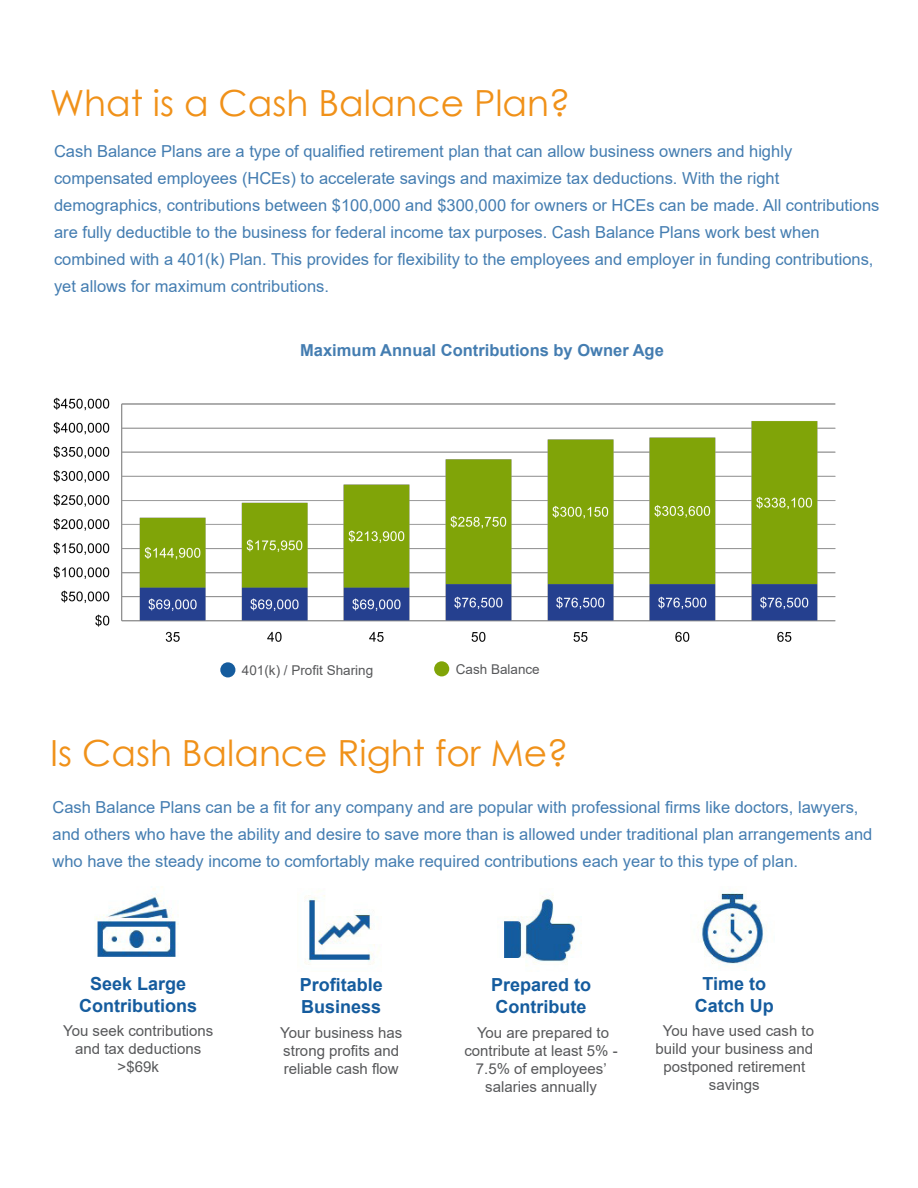
<style>
.page{position:relative;width:918px;height:1188px;background:#fff}
.page>*{position:absolute;margin:0;border:0;box-sizing:border-box;transform-origin:0 0}
.t1{font:36px "Century Gothic";color:#f09119}
.t2{font:700 18px/21.6px "Arial";color:#155c9e;text-align:center}
.t3{font:16.5px/27px "Arial";color:#447db1}
.t4{font:700 16.5px "Arial";color:#447db1}
.t5{font:15px/18px "Arial";color:#57585a;text-align:center}
.t6{font:13.5px "Arial";color:#57585a}
</style>
<div class="page">
<div style="left:220px;top:662px;width:15px;height:15px;background:#155c9e;border-radius:50%"></div>
<div style="left:434px;top:661px;width:15px;height:15px;background:#80a408;border-radius:50%"></div>
<img style="left:96px;top:888px;width:82px;height:69px">
<img style="left:304px;top:895px;width:74px;height:70px">
<img style="left:503px;top:895px;width:73px;height:71px">
<img style="left:697px;top:892px;width:68px;height:73px">
<img style="left:53px;top:397px;width:783px;height:245px">
<p class="t1" style="left:50px;top:77px;width:522px">What is a Cash Balance Plan?</p>
<p class="t3" style="left:54px;top:137px;width:827px">Cash Balance Plans are a type of qualified retirement plan that can allow business owners and highly compensated employees (HCEs) to accelerate savings and maximize tax deductions. With the right demographics, contributions between $100,000 and $300,000 for owners or HCEs can be made. All contributions are fully deductible to the business for federal income tax purposes. Cash Balance Plans work best when combined with a 401(k) Plan. This provides for flexibility to the employees and employer in funding contributions, yet allows for maximum contributions.</p>
<p class="t4" style="left:300px;top:339px;width:365px">Maximum Annual Contributions by Owner Age</p>
<p class="t6" style="left:242px;top:661px;width:133px">401(k) / Profit Sharing</p>
<p class="t6" style="left:456px;top:660px;width:86px">Cash Balance</p>
<p class="t1" style="left:50px;top:727px;width:520px">Is Cash Balance Right for Me?</p>
<p class="t3" style="left:52px;top:794px;width:821px">Cash Balance Plans can be a fit for any company and are popular with professional firms like doctors, lawyers, and others who have the ability and desire to save more than is allowed under traditional plan arrangements and who have the steady income to comfortably make required contributions each year to this type of plan.</p>
<p class="t2" style="left:79px;top:973px;width:119px">Seek Large<br>Contributions</p>
<p class="t5" style="left:63px;top:1022px;width:152px">You seek contributions and tax deductions &gt;$69k</p>
<p class="t2" style="left:300px;top:975px;width:85px;text-align:left">Profitable<br>Business</p>
<p class="t5" style="left:280px;top:1023px;width:124px;text-align:left">Your business has strong profits and reliable cash flow</p>
<p class="t2" style="left:491px;top:975px;width:102px;text-align:left">Prepared to<br>Contribute</p>
<p class="t5" style="left:464px;top:1023px;width:155px">You are prepared to contribute at least 5% -<br>7.5% of employees’ salaries annually</p>
<p class="t2" style="left:695px;top:973px;width:81px">Time to<br>Catch Up</p>
<p class="t5" style="left:663px;top:1022px;width:153px">You have used cash to</p>
<p class="t5" style="left:656px;top:1040px;width:159px">build your business and postponed retirement</p>
<p class="t5" style="left:709px;top:1076px;width:52px">savings</p>
</div>
